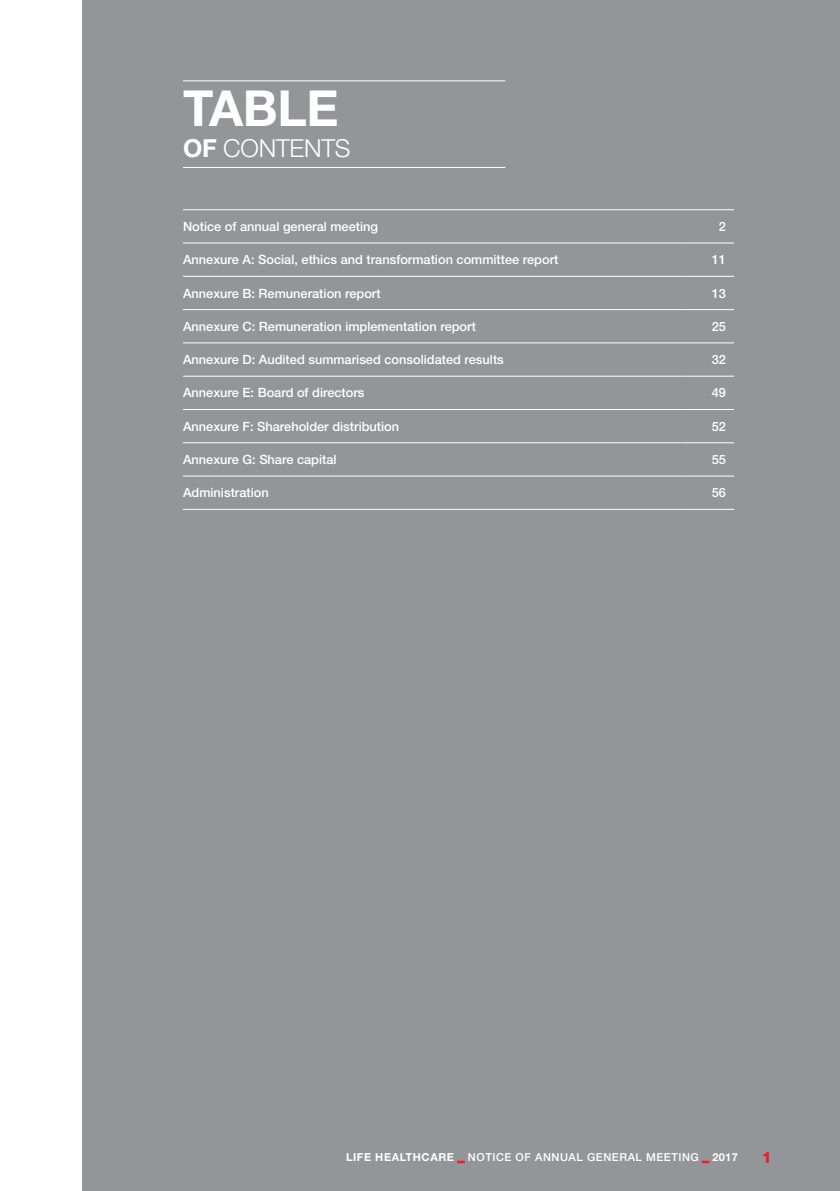
<style>
.page{position:relative;width:840px;height:1191px;background:#fff}
.page>*{position:absolute;margin:0;border:0;box-sizing:border-box;transform-origin:0 0}
.t1{font:700 49.8px "Helvetica Neue LT Std";letter-spacing:-.01em;color:#fff}
.t2{font:300 24.8px "Helvetica Neue LT Std";letter-spacing:-.01em;color:#fff}
.t3{font:800 16px "Helvetica Neue LT Std";color:#ed1c2e}
.t4{font:500 12.8px "Helvetica Neue LT Std";color:#fff}
.t5{font:500 11px "Helvetica Neue LT Std";letter-spacing:.05em;color:#fff}
.s1{font-weight:700}
.s2{color:#ed1c2e}
</style>
<div class="page">
<div style="left:82px;top:0;width:757px;height:1191px;background:#939598"></div>
<hr style="left:183px;top:167px;width:322px;height:1px;background:#fff">
<hr style="left:183px;top:81px;width:322px;height:1px;background:#fff">
<hr style="left:183px;top:209px;width:498px;height:1px;background:#fff">
<hr style="left:681px;top:209px;width:52px;height:1px;background:#fff">
<hr style="left:183px;top:243px;width:498px;height:1px;background:#fff">
<hr style="left:681px;top:243px;width:52px;height:1px;background:#fff">
<hr style="left:183px;top:276px;width:498px;height:1px;background:#fff">
<hr style="left:681px;top:276px;width:52px;height:1px;background:#fff">
<hr style="left:183px;top:309px;width:498px;height:1px;background:#fff">
<hr style="left:681px;top:309px;width:52px;height:1px;background:#fff">
<hr style="left:183px;top:342px;width:498px;height:1px;background:#fff">
<hr style="left:681px;top:342px;width:52px;height:1px;background:#fff">
<hr style="left:183px;top:376px;width:498px;height:1px;background:#fff">
<hr style="left:681px;top:376px;width:52px;height:1px;background:#fff">
<hr style="left:183px;top:409px;width:498px;height:1px;background:#fff">
<hr style="left:681px;top:409px;width:52px;height:1px;background:#fff">
<hr style="left:183px;top:442px;width:498px;height:1px;background:#fff">
<hr style="left:681px;top:442px;width:52px;height:1px;background:#fff">
<hr style="left:183px;top:476px;width:498px;height:1px;background:#fff">
<hr style="left:681px;top:476px;width:52px;height:1px;background:#fff">
<hr style="left:183px;top:509px;width:498px;height:1px;background:#fff">
<hr style="left:681px;top:509px;width:52px;height:1px;background:#fff">
<svg style="left:457px;top:1160px;width:7px;height:3px"></svg>
<svg style="left:701px;top:1160px;width:8px;height:3px"></svg>
<h1 class="t1" style="left:183px;top:77px;width:157px">TABLE</h1>
<h2 class="t2" style="left:183px;top:133px;width:169px"><span class="s1">OF</span> CONTENTS</h2>
<p class="t4" style="left:183px;top:219px;width:196px">Notice of annual general meeting</p>
<p class="t4" style="left:718px;top:219px;width:9px">2</p>
<p class="t4" style="left:183px;top:252px;width:377px">Annexure A: Social, ethics and transformation committee report</p>
<p class="t4" style="left:711px;top:252px;width:16px">11</p>
<p class="t4" style="left:183px;top:285px;width:199px">Annexure B: Remuneration report</p>
<p class="t4" style="left:711px;top:285px;width:16px">13</p>
<p class="t4" style="left:183px;top:319px;width:294px">Annexure C: Remuneration implementation report</p>
<p class="t4" style="left:711px;top:319px;width:16px">25</p>
<p class="t4" style="left:183px;top:352px;width:322px">Annexure D: Audited summarised consolidated results</p>
<p class="t4" style="left:711px;top:352px;width:16px">32</p>
<p class="t4" style="left:183px;top:385px;width:183px">Annexure E: Board of directors</p>
<p class="t4" style="left:711px;top:385px;width:16px">49</p>
<p class="t4" style="left:183px;top:418px;width:217px">Annexure F: Shareholder distribution</p>
<p class="t4" style="left:711px;top:418px;width:16px">52</p>
<p class="t4" style="left:183px;top:452px;width:155px">Annexure G: Share capital</p>
<p class="t4" style="left:711px;top:452px;width:16px">55</p>
<p class="t4" style="left:183px;top:485px;width:87px">Administration</p>
<p class="t4" style="left:711px;top:485px;width:16px">56</p>
<p class="t5" style="left:346px;top:1150px;width:393px"><span class="s1">LIFE HEALTHCARE</span> <span class="s2">_</span> NOTICE OF ANNUAL GENERAL MEETING <span class="s2">_</span> <span class="s1">2017</span></p>
<p class="t3" style="left:761px;top:1147px;width:12px">1</p>
</div>
